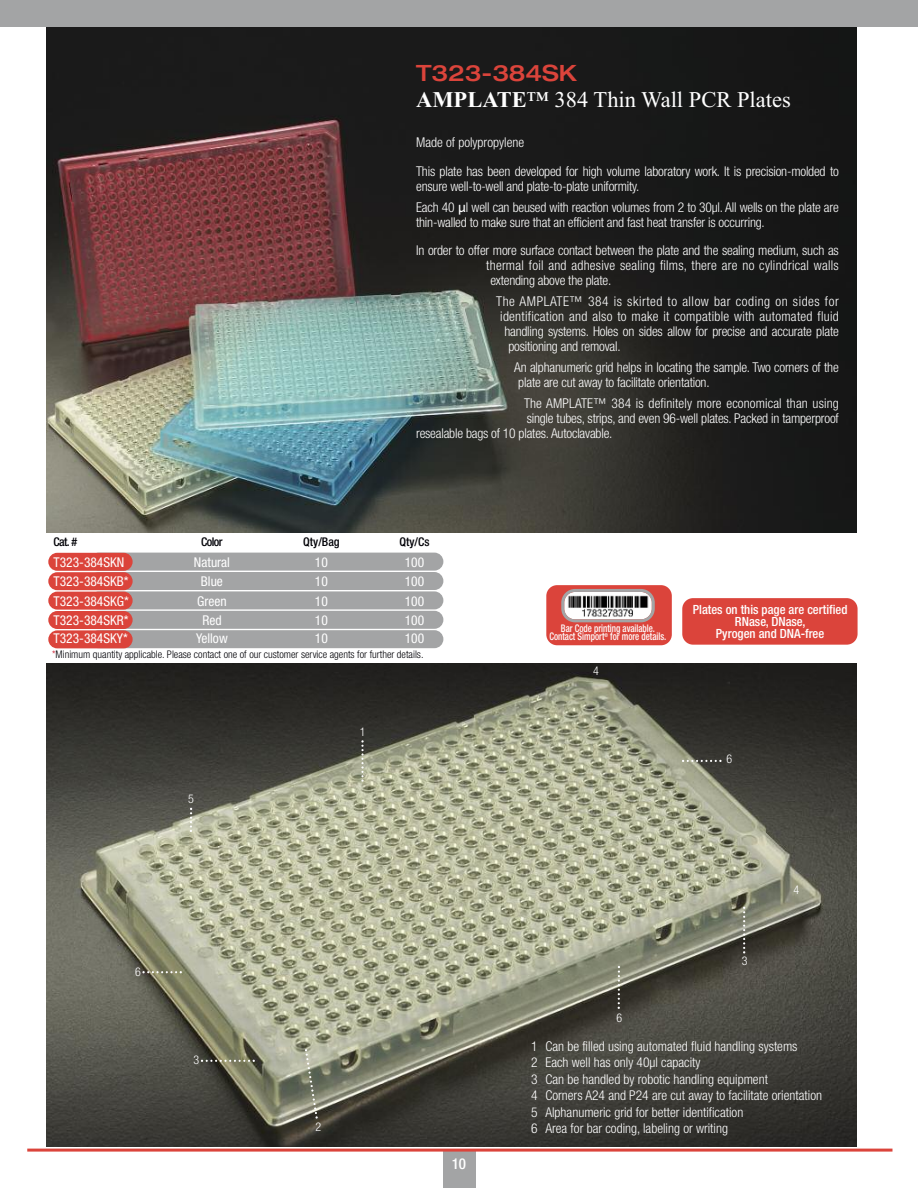
<style>
.page{position:relative;width:918px;height:1188px;background:#fff}
.page>*{position:absolute;margin:0;border:0;box-sizing:border-box;transform-origin:0 0}
.t1{font:22.5px "Times New Roman";color:#fff}
.t2{font:500 expanded 22.5px "Helvetica Neue";color:#db443b}
.t3{font:500 condensed 15px "Helvetica Neue";color:#fff}
.t4{font:300 condensed 13.5px/16.5px "Helvetica Neue";letter-spacing:-.015em;color:#fff}
.t5{font:condensed 13.5px "Helvetica Neue";color:#fff}
.t6{font:300 condensed 13.5px/15px "Helvetica Neue";letter-spacing:.015em;color:#fff}
.t7{font:300 condensed 13.5px "Helvetica Neue";letter-spacing:.02em;color:#fff}
.t8{font:300 condensed 13.5px "Helvetica Neue";letter-spacing:.04em;color:#fff}
.t9{font:300 condensed 13.5px "Helvetica Neue";letter-spacing:.01em;color:#fff}
.t10{font:500 condensed 12.75px/12px "Helvetica Neue";color:#fff;text-align:center}
.t11{font:500 condensed 12px "Helvetica Neue";color:#000006}
.t12{font:300 condensed 12px "Helvetica Neue";color:#fff}
.t13{font:300 condensed 10.5px "Helvetica Neue";color:#000006}
.t14{font:500 condensed 10.5px/8.2px "Helvetica Neue";color:#fff;text-align:center;scale:.85 1}
.s1{font-weight:700}
.s2{font-family:"Lucida Grande";font-weight:400;font-stretch:normal}
.s3{color:#c91a2e}
</style>
<div class="page">
<div style="left:443px;top:1150px;width:33px;height:38px;background:#a3a4a5"></div>
<hr style="left:27px;top:1149px;width:865px;height:3px;background:#db443b">
<img style="left:47px;top:27px;width:810px;height:505px">
<img style="left:47px;top:664px;width:810px;height:482px">
<svg style="left:682px;top:760px;width:40px;height:2px"></svg>
<svg style="left:618px;top:966px;width:2px;height:43px"></svg>
<svg style="left:142px;top:971px;width:40px;height:2px"></svg>
<svg style="left:361px;top:740px;width:3px;height:42px"></svg>
<svg style="left:190px;top:808px;width:2px;height:24px"></svg>
<svg style="left:743px;top:907px;width:2px;height:46px"></svg>
<svg style="left:201px;top:1060px;width:54px;height:2px"></svg>
<svg style="left:304px;top:1049px;width:15px;height:71px"></svg>
<div style="left:90px;top:553px;width:353px;height:18px;background:#a3a4a5;border-radius:9px"></div>
<div style="left:48px;top:553px;width:85px;height:18px;background:#db443b;border-radius:9px"></div>
<div style="left:90px;top:572px;width:353px;height:18px;background:#a3a4a5;border-radius:9px"></div>
<div style="left:48px;top:572px;width:85px;height:18px;background:#db443b;border-radius:9px"></div>
<div style="left:90px;top:591px;width:353px;height:18px;background:#a3a4a5;border-radius:9px"></div>
<div style="left:48px;top:592px;width:85px;height:18px;background:#db443b;border-radius:9px"></div>
<div style="left:90px;top:611px;width:353px;height:18px;background:#a3a4a5;border-radius:9px"></div>
<div style="left:48px;top:611px;width:85px;height:18px;background:#db443b;border-radius:9px"></div>
<div style="left:90px;top:630px;width:353px;height:18px;background:#a3a4a5;border-radius:9px"></div>
<div style="left:48px;top:630px;width:85px;height:18px;background:#db443b;border-radius:9px"></div>
<div style="left:682px;top:598px;width:176px;height:47px;background:#db443b;border-radius:11px"></div>
<div style="left:546px;top:585px;width:126px;height:60px;background:#db443b;border-radius:11px"></div>
<svg style="left:561px;top:589px;width:94px;height:33px;background:#a89e9e"></svg>
<div style="left:0;top:0;width:918px;height:27px;background:#a3a4a5"></div>
<h1 class="t2" style="left:416px;top:65px;width:163px">T323-384SK</h1>
<h1 class="t1" style="left:416px;top:86px;width:376px"><span class="s1">AMPLATE</span>™ 384 Thin Wall PCR Plates</h1>
<p class="t4" style="left:416px;top:130px;width:424px;line-height:28.5px">Made of polypropylene<br>This plate has been developed for high volume laboratory work. It is precision-molded to</p>
<p class="t4" style="left:416px;top:177px;width:424px;line-height:21px">ensure well-to-well and plate-to-plate uniformity.<br>Each 40 <span class="s2">μ</span>l well can beused with reaction volumes from 2 to 30µl. All wells on the plate are</p>
<p class="t4" style="left:416px;top:209px;width:424px;line-height:28.5px">thin-walled to make sure that an efficient and fast heat transfer is occurring.<br>In order to offer more surface contact between the plate and the sealing medium, such as</p>
<p class="t6" style="left:490px;top:259px;width:350px;text-indent:-4px">thermal foil and adhesive sealing films, there are no cylindrical walls extending above the plate.</p>
<p class="t8" style="left:496px;top:297px;width:344px">The AMPLATE™ 384 is skirted to allow bar coding on sides for</p>
<p class="t7" style="left:500px;top:312px;width:340px">identification and also to make it compatible with automated fluid</p>
<p class="t4" style="left:504px;top:325px;width:336px">handling systems. Holes on sides allow for precise and accurate plate</p>
<p class="t4" style="left:508px;top:340px;width:114px">positioning and removal.</p>
<p class="t4" style="left:518px;top:361px;width:322px;line-height:15px;text-indent:-4px">An alphanumeric grid helps in locating the sample. Two corners of the plate are cut away to facilitate orientation.</p>
<p class="t9" style="left:524px;top:399px;width:316px">The AMPLATE™ 384 is definitely more economical than using</p>
<p class="t4" style="left:527px;top:412px;width:314px">single tubes, strips, and even 96-well plates. Packed in tamperproof</p>
<p class="t4" style="left:416px;top:427px;width:198px">resealable bags of 10 plates. Autoclavable.</p>
<p class="t11" style="left:54px;top:537px;width:25px">Cat. #</p>
<p class="t11" style="left:201px;top:537px;width:23px">Color</p>
<p class="t11" style="left:303px;top:537px;width:38px">Qty/Bag</p>
<p class="t11" style="left:399px;top:537px;width:32px">Qty/Cs</p>
<p class="t5" style="left:54px;top:557px;width:72px">T323-384SKN</p>
<p class="t5" style="left:194px;top:557px;width:38px">Natural</p>
<p class="t5" style="left:315px;top:557px;width:14px">10</p>
<p class="t5" style="left:405px;top:557px;width:21px">100</p>
<p class="t5" style="left:54px;top:577px;width:77px">T323-384SKB*</p>
<p class="t5" style="left:201px;top:577px;width:24px">Blue</p>
<p class="t5" style="left:315px;top:577px;width:14px">10</p>
<p class="t5" style="left:405px;top:577px;width:21px">100</p>
<p class="t5" style="left:54px;top:596px;width:77px">T323-384SKG*</p>
<p class="t5" style="left:197px;top:596px;width:31px">Green</p>
<p class="t5" style="left:315px;top:596px;width:14px">10</p>
<p class="t5" style="left:405px;top:596px;width:21px">100</p>
<p class="t5" style="left:54px;top:616px;width:77px">T323-384SKR*</p>
<p class="t5" style="left:202px;top:616px;width:21px">Red</p>
<p class="t5" style="left:315px;top:616px;width:14px">10</p>
<p class="t5" style="left:405px;top:616px;width:21px">100</p>
<p class="t5" style="left:54px;top:634px;width:76px">T323-384SKY*</p>
<p class="t5" style="left:196px;top:634px;width:33px">Yellow</p>
<p class="t5" style="left:315px;top:634px;width:14px">10</p>
<p class="t5" style="left:405px;top:634px;width:21px">100</p>
<p class="t13" style="left:52px;top:650px;width:373px"><span class="s3">*</span>Minimum quantity applicable. Please contact one of our customer service agents for further details.</p>
<p class="t12" style="left:188px;top:795px;width:7px">5</p>
<p class="t12" style="left:360px;top:727px;width:7px">1</p>
<p class="t12" style="left:135px;top:967px;width:7px">6</p>
<p class="t12" style="left:194px;top:1055px;width:7px">3</p>
<p class="t12" style="left:316px;top:1122px;width:7px">2</p>
<p class="t3" style="left:452px;top:1159px;width:16px">10</p>
<p class="t14" style="left:549px;top:625px;width:139px">Bar Code printing available.<br>Contact Simport<sup>®</sup> for more details.</p>
<p class="t12" style="left:593px;top:667px;width:7px">4</p>
<p class="t10" style="left:693px;top:604px;width:156px">Plates on this page are certified<br>RNase, DNase,<br>Pyrogen and DNA-free</p>
<p class="t12" style="left:726px;top:755px;width:7px">6</p>
<p class="t12" style="left:616px;top:1013px;width:7px">6</p>
<p class="t12" style="left:742px;top:956px;width:7px">3</p>
<p class="t12" style="left:794px;top:885px;width:7px">4</p>
<p class="t4" style="left:531px;top:1039px;width:292px">1 Can be filled using automated fluid handling systems<br>2 Each well has only 40µl capacity<br>3 Can be handled by robotic handling equipment<br>4 Corners A24 and P24 are cut away to facilitate orientation 5 Alphanumeric grid for better identification<br>6 Area for bar coding, labeling or writing</p>
</div>
